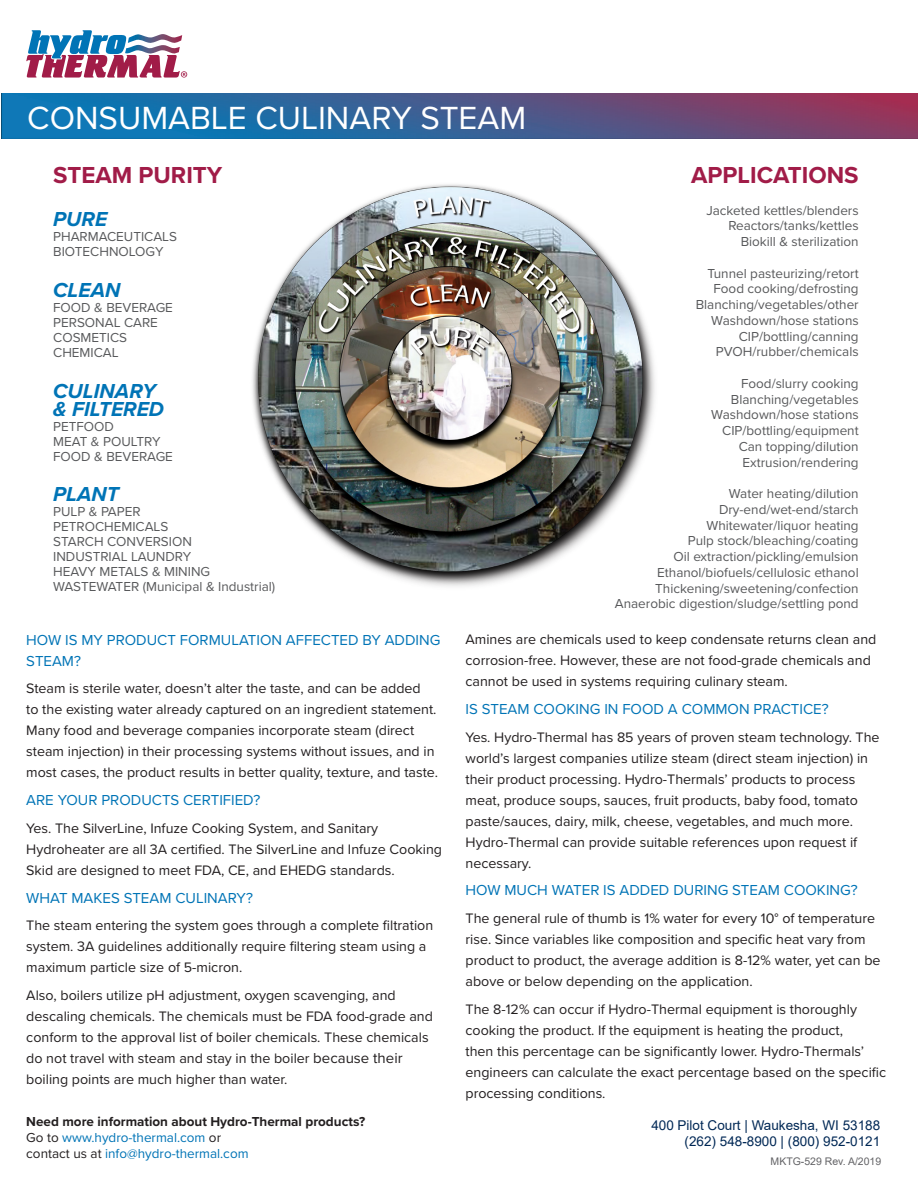
<style>
.page{position:relative;width:918px;height:1188px;background:#fff}
.page>*{position:absolute;margin:0;border:0;box-sizing:border-box;transform-origin:0 0}
.t1{font:33.15px "Proxima Nova";color:#fff}
.t2{font:700 24px "Proxima Nova";color:#a11c48}
.t3{font:italic 700 21px/18px "Proxima Nova";color:#0074b6}
.t4{font:15px/21px "Proxima Nova";color:#0074b6}
.t5{font:14.25px/21px "Proxima Nova";color:#231f20}
.t6{font:13.5px "Proxima Nova";color:#58595b}
.t7{font:13.5px "Proxima Nova";color:#57585a}
.t8{font:13.5px "Proxima Nova";color:#0074b6}
.t9{font:13.5px "Arial";color:#002855}
.t10{font:700 13.5px "Proxima Nova";color:#231f20}
.t11{font:10.5px "Arial";color:#636366}
.s1{font-size:15px}
.s2{color:#231f20}
</style>
<div class="page">
<img style="left:252px;top:184px;width:403px;height:403px">
<svg style="left:26px;top:30px;width:161px;height:48px"></svg>
<img style="left:2px;top:93px;width:916px;height:46px">
<p class="t1" style="left:27px;top:93px;width:501px">CONSUMABLE CULINARY STEAM</p>
<p class="t2" style="left:53px;top:157px;width:171px">STEAM PURITY</p>
<p class="t3" style="left:53px;top:210px;width:56px">PURE</p>
<p class="t6" style="left:53px;top:227px;width:125px">PHARMACEUTICALS</p>
<p class="t6" style="left:53px;top:242px;width:112px">BIOTECHNOLOGY</p>
<p class="t3" style="left:53px;top:280px;width:69px">CLEAN</p>
<p class="t6" style="left:53px;top:297px;width:121px">FOOD &amp; BEVERAGE</p>
<p class="t6" style="left:53px;top:312px;width:106px">PERSONAL CARE</p>
<p class="t6" style="left:53px;top:327px;width:75px">COSMETICS</p>
<p class="t6" style="left:53px;top:342px;width:67px">CHEMICAL</p>
<p class="t3" style="left:53px;top:381px;width:112px">CULINARY &amp; FILTERED</p>
<p class="t6" style="left:53px;top:416px;width:62px">PETFOOD</p>
<p class="t6" style="left:53px;top:431px;width:109px">MEAT &amp; POULTRY</p>
<p class="t6" style="left:53px;top:446px;width:121px">FOOD &amp; BEVERAGE</p>
<p class="t3" style="left:53px;top:485px;width:67px">PLANT</p>
<p class="t6" style="left:53px;top:502px;width:89px">PULP &amp; PAPER</p>
<p class="t6" style="left:53px;top:517px;width:117px">PETROCHEMICALS</p>
<p class="t6" style="left:53px;top:532px;width:140px">STARCH CONVERSION</p>
<p class="t6" style="left:53px;top:547px;width:140px">INDUSTRIAL LAUNDRY</p>
<p class="t6" style="left:53px;top:562px;width:159px">HEAVY METALS &amp; MINING</p>
<p class="t6" style="left:53px;top:577px;width:224px">WASTEWATER (Municipal &amp; Industrial)</p>
<p class="t2" style="left:691px;top:157px;width:169px">APPLICATIONS</p>
<p class="t6" style="left:706px;top:200px;width:154px">Jacketed kettles/blenders</p>
<p class="t6" style="left:728px;top:216px;width:132px">Reactors/tanks/kettles</p>
<p class="t6" style="left:741px;top:232px;width:119px">Biokill &amp; sterilization</p>
<p class="t6" style="left:707px;top:263px;width:153px">Tunnel pasteurizing/retort</p>
<p class="t6" style="left:713px;top:279px;width:147px">Food cooking/defrosting</p>
<p class="t6" style="left:696px;top:295px;width:164px">Blanching/vegetables/other</p>
<p class="t6" style="left:711px;top:310px;width:149px">Washdown/hose stations</p>
<p class="t6" style="left:739px;top:326px;width:121px">CIP/bottling/canning</p>
<p class="t6" style="left:716px;top:342px;width:144px">PVOH/rubber/chemicals</p>
<p class="t6" style="left:741px;top:373px;width:119px">Food/slurry cooking</p>
<p class="t6" style="left:731px;top:389px;width:129px">Blanching/vegetables</p>
<p class="t6" style="left:711px;top:405px;width:149px">Washdown/hose stations</p>
<p class="t6" style="left:722px;top:421px;width:138px">CIP/bottling/equipment</p>
<p class="t6" style="left:739px;top:436px;width:122px">Can topping/dilution</p>
<p class="t6" style="left:743px;top:452px;width:118px">Extrusion/rendering</p>
<p class="t6" style="left:729px;top:484px;width:131px">Water heating/dilution</p>
<p class="t6" style="left:719px;top:499px;width:141px">Dry-end/wet-end/starch</p>
<p class="t6" style="left:706px;top:515px;width:154px">Whitewater/liquor heating</p>
<p class="t6" style="left:688px;top:531px;width:172px">Pulp stock/bleaching/coating</p>
<p class="t6" style="left:674px;top:547px;width:187px">Oil extraction/pickling/emulsion</p>
<p class="t6" style="left:657px;top:562px;width:203px">Ethanol/biofuels/cellulosic ethanol</p>
<p class="t7" style="left:655px;top:578px;width:205px">Thickening/sweetening/confection</p>
<p class="t7" style="left:615px;top:594px;width:245px">Anaerobic digestion/sludge/settling pond</p>
<p class="t4" style="left:26px;top:629px;width:416px">HOW IS MY PRODUCT FORMULATION AFFECTED BY ADDING<br>STEAM?</p>
<p class="t5" style="left:26px;top:678px;width:413px">Steam is sterile water, doesn’t alter the taste, and can be added<br>to the existing water already captured on an ingredient statement.<br>Many food and beverage companies incorporate steam (direct steam injection) in their processing systems without issues, and in most cases, the product results in better quality, texture, and taste.</p>
<p class="t4" style="left:26px;top:789px;width:236px">ARE YOUR PRODUCTS CERTIFIED?</p>
<p class="t5" style="left:26px;top:817px;width:417px">Yes. The SilverLine, Infuze Cooking System, and Sanitary<br>Hydroheater are all 3A certified. The SilverLine and Infuze Cooking<br>Skid are designed to meet FDA, CE, and EHEDG standards.</p>
<p class="t4" style="left:26px;top:887px;width:228px">WHAT MAKES STEAM CULINARY?</p>
<p class="t5" style="left:26px;top:915px;width:408px">The steam entering the system goes through a complete filtration system. 3A guidelines additionally require filtering steam using a maximum particle size of 5-micron.</p>
<p class="t5" style="left:26px;top:984px;width:408px">Also, boilers utilize pH adjustment, oxygen scavenging, and descaling chemicals. The chemicals must be FDA food-grade and conform to the approval list of boiler chemicals. These chemicals do not travel with steam and stay in the boiler <span class="s1">because their </span>boiling points are much higher than water.</p>
<p class="t10" style="left:26px;top:1111px;width:340px">Need more information about Hydro-Thermal products?</p>
<p class="t8" style="left:26px;top:1127px;width:196px"><span class="s2">Go to</span> www.hydro-thermal.com <span class="s2">or</span></p>
<p class="t8" style="left:26px;top:1144px;width:224px"><span class="s2">contact us at</span> info@hydro-thermal.com</p>
<p class="t5" style="left:466px;top:628px;width:412px">Amines are chemicals used to keep condensate returns clean and corrosion-free. However, these are not food-grade chemicals and cannot be used in systems requiring culinary steam.</p>
<p class="t4" style="left:466px;top:698px;width:365px">IS STEAM COOKING IN FOOD A COMMON PRACTICE?</p>
<p class="t5" style="left:466px;top:726px;width:416px">Yes. Hydro-Thermal has 85 years of proven steam technology. The world’s largest companies utilize steam (direct steam injection) in their product processing. Hydro-Thermals’ products to process meat, produce soups, sauces, fruit products, baby food, tomato paste/sauces, dairy, milk, cheese, vegetables, and much more.<br>Hydro-Thermal can provide suitable references upon request if necessary.</p>
<p class="t4" style="left:466px;top:879px;width:394px">HOW MUCH WATER IS ADDED DURING STEAM COOKING?</p>
<p class="t5" style="left:466px;top:907px;width:417px">The general rule of thumb is 1% water for every 10° of temperature rise. Since variables like composition and specific heat vary from product to product, the average addition is 8-12% water, yet can be above or below depending on the application.</p>
<p class="t5" style="left:466px;top:998px;width:422px">The 8-12% can occur if Hydro-Thermal equipment is thoroughly cooking the product. If the equipment is heating the product,<br>then this percentage can be significantly lower. Hydro-Thermals’ engineers can calculate the exact percentage based on the specific processing conditions.</p>
<p class="t9" style="left:651px;top:1116px;width:230px">400 Pilot Court | Waukesha, WI 53188</p>
<p class="t9" style="left:685px;top:1132px;width:197px">(262) 548-8900 | (800) 952-0121</p>
<p class="t11" style="left:771px;top:1154px;width:112px">MKTG-529 Rev. A/2019</p>
</div>
